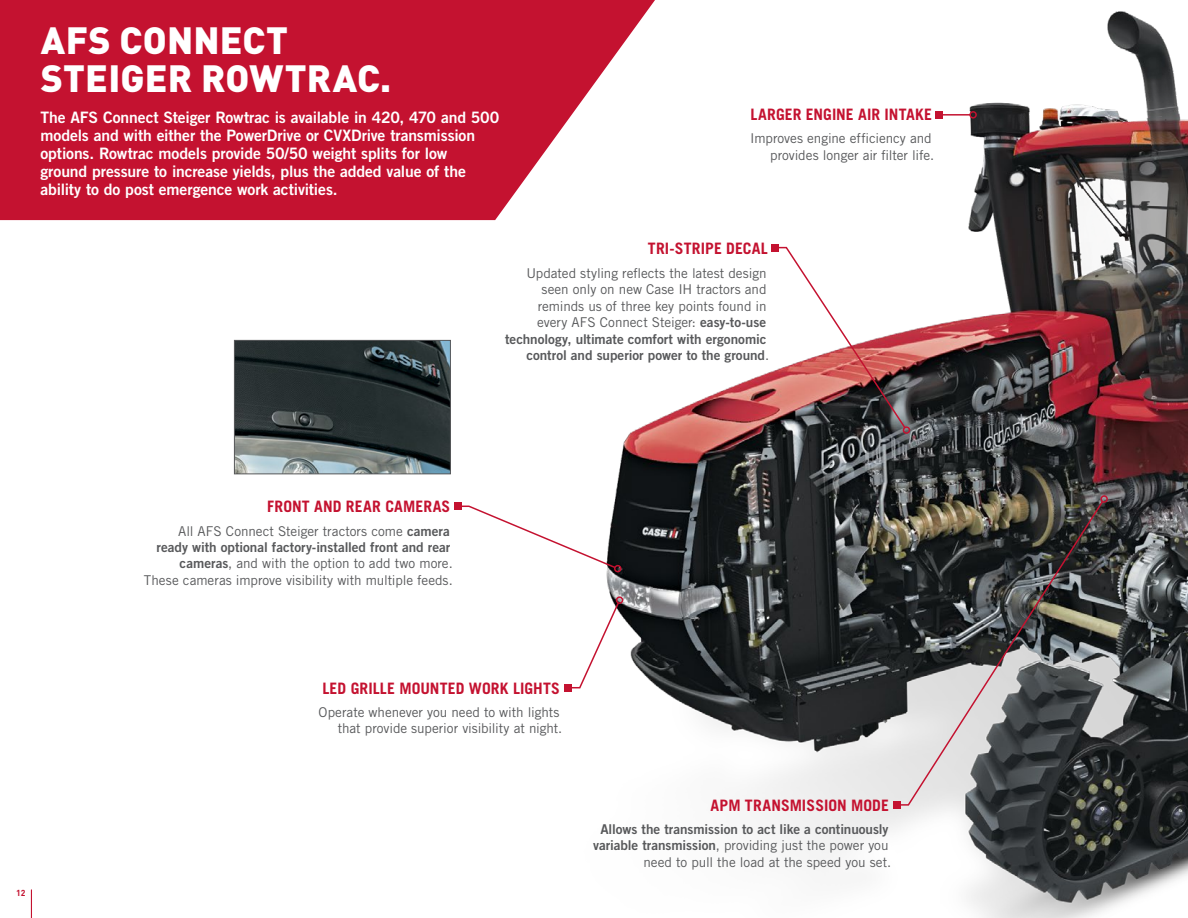
<style>
.page{position:relative;width:1188px;height:918px;background:#fff}
.page>*{position:absolute;margin:0;border:0;box-sizing:border-box;transform-origin:0 0}
.t1{font:900 37.5px/37.5px "DINOT";letter-spacing:.005em;color:#fff}
.t2{font:15.75px/18px "Trade Gothic LT Std Bd 2";letter-spacing:-.01em;color:#fff}
.t3{font:700 15.75px "Trade Gothic LT Std";letter-spacing:.005em;color:#c41230}
.t4{font:13.5px/16.5px "Trade Gothic LT Std";letter-spacing:-.005em;color:#58595b;text-align:right}
.t5{font:13.5px/16.5px "Trade Gothic LT Std Bd 2";letter-spacing:-.005em;color:#58595b;text-align:right}
.t6{font:700 8.7px "DINOT";color:#c41230}
.s1{font-family:"Trade Gothic LT Std Bd 2"}
.s2{font-family:"Trade Gothic LT Std"}
</style>
<div class="page">
<div style="left:0;top:0;width:403px;height:220px;background:#c41230"></div>
<img style="left:403px;top:0;width:785px;height:918px">
<img style="left:236px;top:342px;width:213px;height:130px">
<div style="left:234px;top:340px;width:217px;height:134px;border:1px solid #58595b"></div>
<hr style="left:939px;top:114px;width:31px;height:2px;background:#c41230">
<div style="left:935px;top:111px;width:8px;height:8px;background:#c41230"></div>
<div style="left:969px;top:111px;width:8px;height:8px;border:2px solid #c41230;border-radius:50%"></div>
<svg style="left:774px;top:246px;width:133px;height:184px"></svg>
<div style="left:771px;top:244px;width:8px;height:7px;background:#c41230"></div>
<div style="left:903px;top:426px;width:7px;height:8px;border:2px solid #c41230;border-radius:50%"></div>
<svg style="left:456px;top:505px;width:161px;height:64px"></svg>
<div style="left:454px;top:503px;width:7px;height:7px;background:#c41230"></div>
<div style="left:614px;top:565px;width:8px;height:7px;border:2px solid #c41230;border-radius:50%"></div>
<svg style="left:567px;top:601px;width:53px;height:88px"></svg>
<div style="left:565px;top:684px;width:7px;height:7px;background:#c41230"></div>
<div style="left:616px;top:596px;width:7px;height:8px;border:2px solid #c41230;border-radius:50%"></div>
<svg style="left:895px;top:499px;width:210px;height:307px;background:#626362"></svg>
<div style="left:893px;top:801px;width:8px;height:8px;background:#c41230"></div>
<div style="left:1100px;top:495px;width:8px;height:8px;border:2px solid #c41230;border-radius:50%"></div>
<svg style="left:31px;top:890px;width:1px;height:28px"></svg>
<h1 class="t1" style="left:41px;top:20px;width:352px">AFS CONNECT<br>STEIGER ROWTRAC.</h1>
<p class="t2" style="left:40px;top:108px;width:460px">The AFS Connect Steiger Rowtrac is available in 420, 470 and 500 models and with either the PowerDrive or CVXDrive transmission options. Rowtrac models provide 50/50 weight splits for low<br>ground pressure to increase yields, plus the added value of the ability to do post emergence work activities.</p>
<p class="t3" style="left:750px;top:105px;width:183px">LARGER ENGINE AIR INTAKE</p>
<p class="t4" style="left:750px;top:130px;width:186px">Improves engine efficiency and provides longer air filter life.</p>
<p class="t3" style="left:648px;top:239px;width:121px">TRI-STRIPE DECAL</p>
<p class="t4" style="left:526px;top:264px;width:242px">Updated styling reflects the latest design seen only on new Case IH tractors and reminds us of three key points found in every AFS Connect Steiger: <span class="s1">easy-to-use</span></p>
<p class="t5" style="left:505px;top:330px;width:266px">technology, ultimate comfort with ergonomic control and superior power to the ground<span class="s2">.</span></p>
<p class="t6" style="left:16px;top:887px;width:11px">12</p>
<p class="t3" style="left:267px;top:497px;width:185px">FRONT AND REAR CAMERAS</p>
<p class="t4" style="left:178px;top:522px;width:273px">All AFS Connect Steiger tractors come <span class="s1">camera</span></p>
<p class="t5" style="left:156px;top:539px;width:296px">ready with optional factory-installed front and rear</p>
<p class="t4" style="left:144px;top:555px;width:310px"><span class="s1">cameras</span>, and with the option to add two more.<br>These cameras improve visibility with multiple feeds.</p>
<p class="t3" style="left:322px;top:678px;width:239px">LED GRILLE MOUNTED WORK LIGHTS</p>
<p class="t4" style="left:319px;top:704px;width:245px">Operate whenever you need to with lights that provide superior visibility at night.</p>
<p class="t3" style="left:711px;top:795px;width:180px">APM TRANSMISSION MODE</p>
<p class="t5" style="left:600px;top:821px;width:290px">Allows the transmission to act like a continuously</p>
<p class="t4" style="left:593px;top:837px;width:300px"><span class="s1">variable transmission</span>, providing just the power you need to pull the load at the speed you set.</p>
</div>
